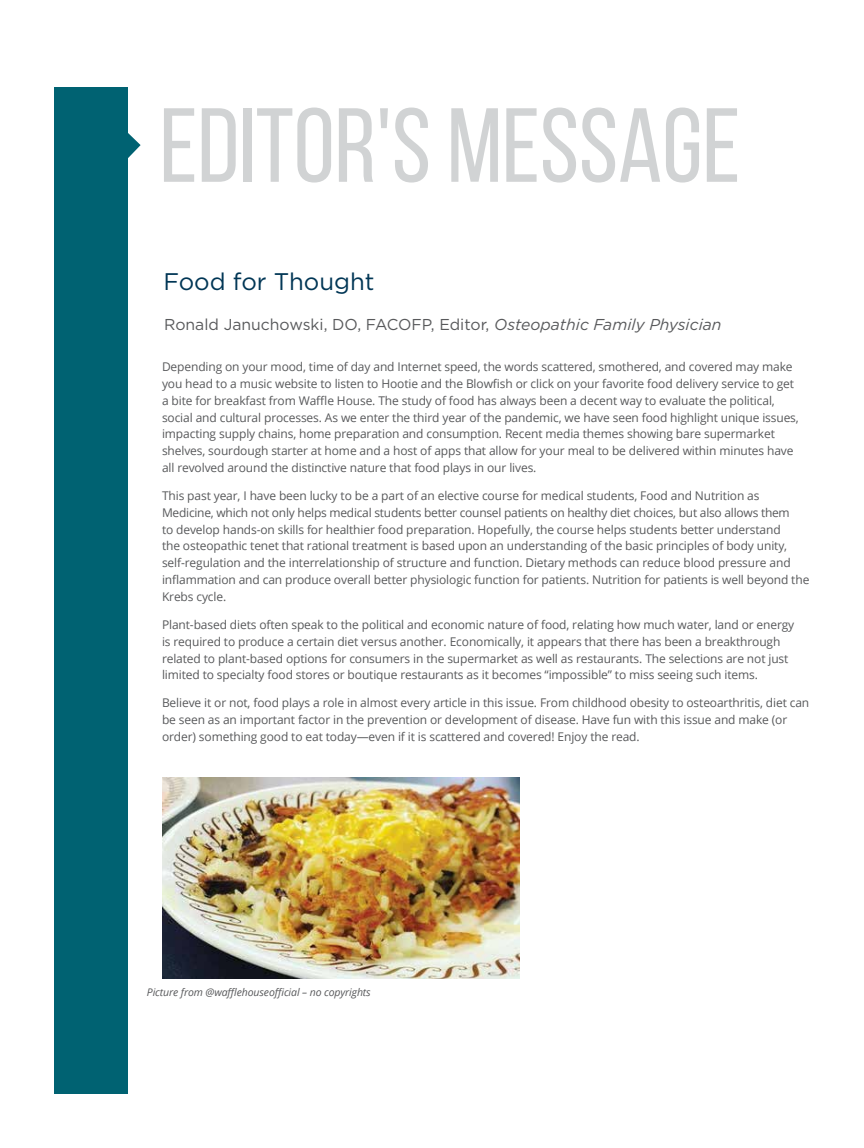
<style>
.page{position:relative;width:864px;height:1148px;background:#fff}
.page>*{position:absolute;margin:0;border:0;box-sizing:border-box;transform-origin:0 0}
.t1{font:105px "Bebas Neue";color:#d1d3d4}
.t2{font:24px "Gotham";color:#003655}
.t3{font:15.75px "Gotham";color:#58595b}
.t4{font:12px/16.8px "Open Sans";letter-spacing:-.01em;color:#58595b}
.t5{font:italic 10.5px "Open Sans";letter-spacing:-.01em;color:#58595b}
.s1{font-style:italic}
</style>
<div class="page">
<div style="left:54px;top:88px;width:73px;height:1006px;background:#006272"></div>
<svg style="left:127px;top:108px;width:14px;height:79px"></svg>
<img style="left:162px;top:777px;width:357px;height:201px">
<h1 class="t1" style="left:160px;top:89px;width:582px">EDITOR'S MESSAGE</h1>
<h2 class="t2" style="left:163px;top:266px;width:213px">Food for Thought</h2>
<h3 class="t3" style="left:164px;top:314px;width:559px">Ronald Januchowski, DO, FACOFP, Editor, <span class="s1">Osteopathic Family Physician</span></h3>
<p class="t4" style="left:162px;top:358px;width:638px">Depending on your mood, time of day and Internet speed, the words scattered, smothered, and covered may make you head to a music website to listen to Hootie and the Blowfish or click on your favorite food delivery service to get a bite for breakfast from Waffle House. The study of food has always been a decent way to evaluate the political, social and cultural processes. As we enter the third year of the pandemic, we have seen food highlight unique issues, impacting supply chains, home preparation and consumption. Recent media themes showing bare supermarket shelves, sourdough starter at home and a host of apps that allow for your meal to be delivered within minutes have all revolved around the distinctive nature that food plays in our lives.</p>
<p class="t4" style="left:162px;top:487px;width:649px">This past year, I have been lucky to be a part of an elective course for medical students, Food and Nutrition as Medicine, which not only helps medical students better counsel patients on healthy diet choices, but also allows them<br>to develop hands-on skills for healthier food preparation. Hopefully, the course helps students better understand<br>the osteopathic tenet that rational treatment is based upon an understanding of the basic principles of body unity, self-regulation and the interrelationship of structure and function. Dietary methods can reduce blood pressure and inflammation and can produce overall better physiologic function for patients. Nutrition for patients is well beyond the Krebs cycle.</p>
<p class="t4" style="left:162px;top:615px;width:634px">Plant-based diets often speak to the political and economic nature of food, relating how much water, land or energy is required to produce a certain diet versus another. Economically, it appears that there has been a breakthrough related to plant-based options for consumers in the supermarket as well as restaurants. The selections are not just limited to specialty food stores or boutique restaurants as it becomes “impossible” to miss seeing such items.</p>
<p class="t4" style="left:162px;top:694px;width:649px">Believe it or not, food plays a role in almost every article in this issue. From childhood obesity to osteoarthritis, diet can be seen as an important factor in the prevention or development of disease. Have fun with this issue and make (or order) something good to eat today—even if it is scattered and covered! Enjoy the read.</p>
<p class="t5" style="left:147px;top:984px;width:225px">Picture from @wafflehouseofficial – no copyrights</p>
</div>
